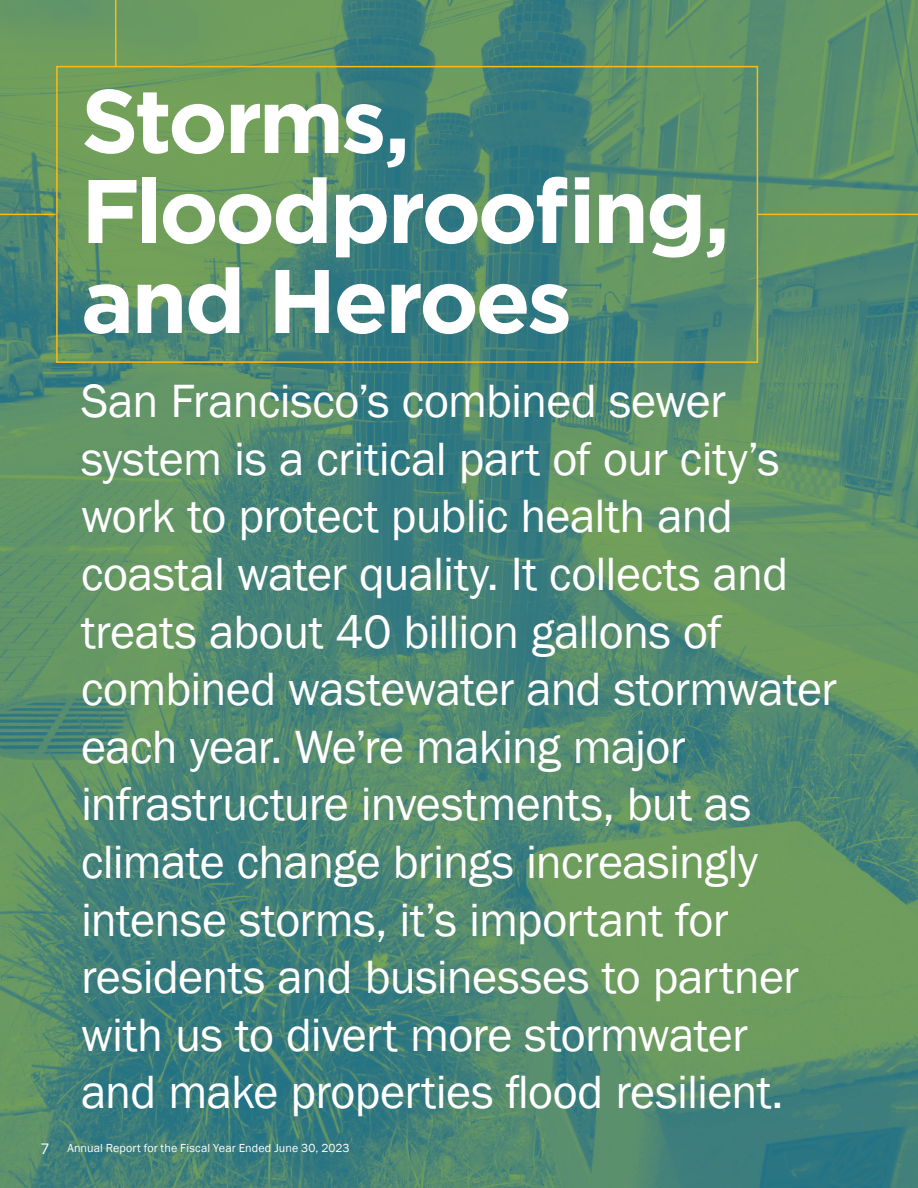
<style>
.page{position:relative;width:918px;height:1188px;background:#fff}
.page>*{position:absolute;margin:0;border:0;box-sizing:border-box;transform-origin:0 0}
.t1{font:700 90px/90px "Gotham";letter-spacing:-.035em;color:#fff}
.t2{font:48px/57.6px "Franklin Gothic";letter-spacing:-.015em;color:#fff}
.t3{font:12px "Franklin Gothic";letter-spacing:.005em;color:#fff}
.s1{font-family:"Gotham";font-size:15px}
</style>
<div class="page">
<img style="left:0;top:0;width:918px;height:1188px">
<div style="left:56px;top:66px;width:702px;height:297px;border:2px solid #fdb913"></div>
<hr style="left:115px;top:0;width:1px;height:67px;background:#fdb913">
<hr style="left:757px;top:214px;width:161px;height:1px;background:#fdb913">
<hr style="left:0;top:214px;width:56px;height:1px;background:#fdb913">
<h1 class="t1" style="left:81px;top:76px;width:651px">Storms,<br>Floodproofing, and Heroes</h1>
<p class="t2" style="left:81px;top:374px;width:758px">San Francisco’s combined sewer system is a critical part of our city’s work to protect public health and coastal water quality. It collects and treats about 40 billion gallons of combined wastewater and stormwater each year. We’re making major infrastructure investments, but as climate change brings increasingly intense storms, it’s important for residents and businesses to partner with us to divert more stormwater<br>and make properties flood resilient.</p>
<p class="t3" style="left:40px;top:1141px;width:311px"><span class="s1">7</span> Annual Report for the Fiscal Year Ended June 30, 2023</p>
</div>
